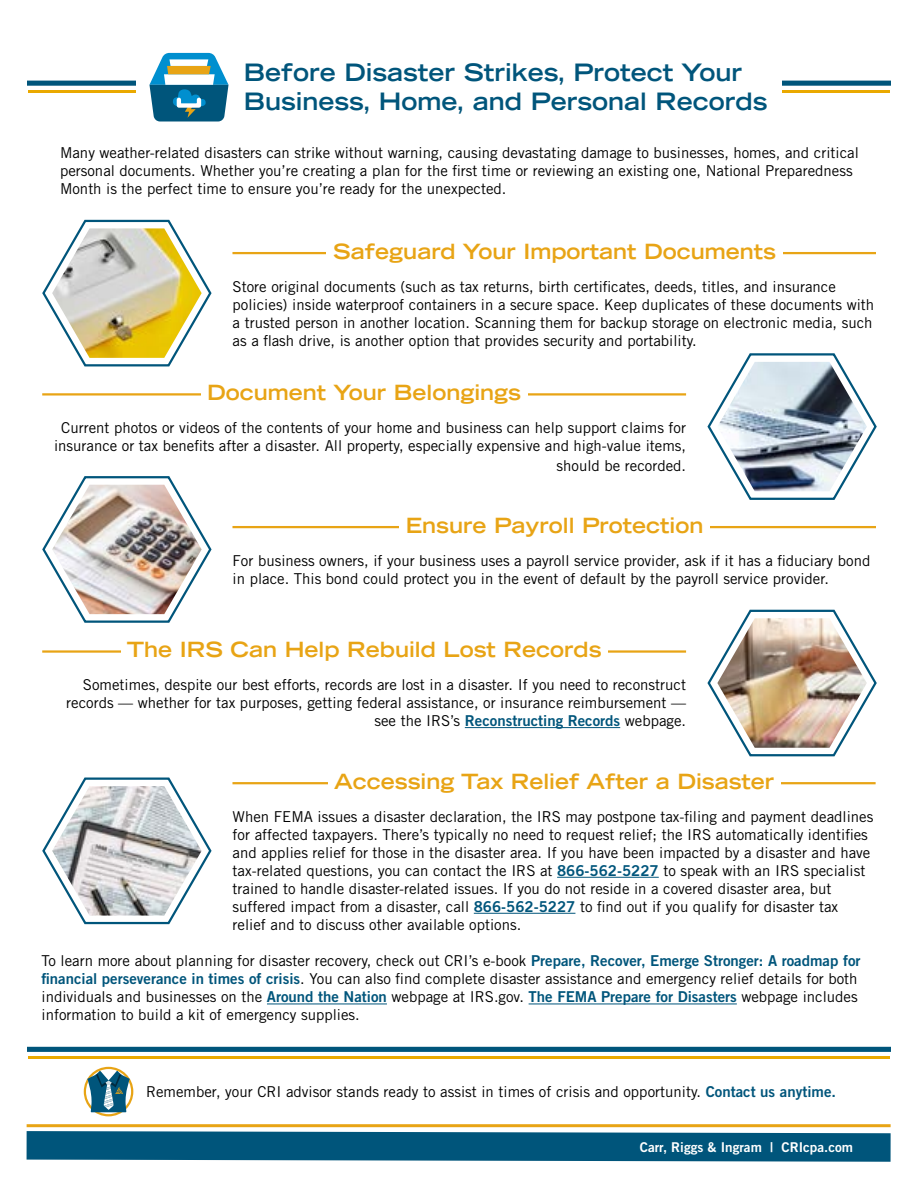
<style>
.page{position:relative;width:918px;height:1188px;background:#fff}
.page>*{position:absolute;margin:0;border:0;box-sizing:border-box;transform-origin:0 0}
.t1{font:700 expanded 24px/28.8px "Trade Gothic LT Std";color:#00557b}
.t2{font:700 expanded 21px "Trade Gothic LT Std";color:#e8a415}
.t3{font:15px/18px "Trade Gothic LT Std";color:#000}
.t4{font:15px "Trade Gothic LT Std Bd 2";color:#00557b}
.t5{font:13.5px "Trade Gothic LT Std Bd 2";color:#fff}
.s1{font-family:"Trade Gothic LT Std";color:#000}
.s2{font-family:"Trade Gothic LT Std Bd 2";color:#00557b}
</style>
<div class="page">
<div style="left:84px;top:1067px;width:49px;height:49px;border:2px solid #e8a415;border-radius:50%"></div>
<hr style="left:232px;top:252px;width:644px;height:2px;background:#e8a415">
<div style="left:326px;top:240px;width:457px;height:23px;background:#fff"></div>
<svg style="left:42px;top:219px;width:170px;height:148px"></svg>
<hr style="left:42px;top:393px;width:644px;height:3px;background:#e8a415">
<div style="left:201px;top:381px;width:326px;height:24px;background:#fff"></div>
<svg style="left:27px;top:81px;width:864px;height:5px"></svg>
<hr style="left:29px;top:90px;width:861px;height:3px;background:#eaa900">
<div style="left:136px;top:54px;width:646px;height:67px;background:#fff"></div>
<svg style="left:26px;top:1124px;width:865px;height:38px;background:#2f7492"></svg>
<hr style="left:27px;top:1124px;width:864px;height:3px;background:#e8a415">
<svg style="left:149px;top:53px;width:80px;height:69px"></svg>
<div style="left:177px;top:98px;width:24px;height:10px;border:4px solid #fff"></div>
<svg style="left:707px;top:353px;width:170px;height:147px"></svg>
<hr style="left:232px;top:526px;width:644px;height:2px;background:#e8a415">
<div style="left:399px;top:514px;width:311px;height:25px;background:#fff"></div>
<img style="left:42px;top:476px;width:170px;height:147px">
<hr style="left:42px;top:650px;width:644px;height:3px;background:#e8a415">
<div style="left:121px;top:639px;width:487px;height:24px;background:#fff"></div>
<hr style="left:465px;top:727px;width:155px;height:1px;background:#00557b">
<img style="left:707px;top:609px;width:170px;height:148px">
<hr style="left:232px;top:782px;width:644px;height:2px;background:#e8a415">
<div style="left:328px;top:770px;width:453px;height:23px;background:#fff"></div>
<hr style="left:557px;top:877px;width:102px;height:1px;background:#00557b">
<hr style="left:474px;top:913px;width:101px;height:1px;background:#00557b">
<svg style="left:42px;top:777px;width:170px;height:148px"></svg>
<hr style="left:267px;top:1004px;width:120px;height:1px;background:#00557b">
<hr style="left:529px;top:1004px;width:208px;height:1px;background:#00557b">
<svg style="left:87px;top:1071px;width:43px;height:41px"></svg>
<svg style="left:27px;top:1047px;width:864px;height:5px;background:#05587d"></svg>
<hr style="left:29px;top:1057px;width:861px;height:2px;background:#eaa900">
<h1 class="t1" style="left:244px;top:57px;width:525px">Before Disaster Strikes, Protect Your<br>Business, Home, and Personal Records</h1>
<p class="t3" style="left:60px;top:143px;width:800px">Many weather-related disasters can strike without warning, causing devastating damage to businesses, homes, and critical personal documents. Whether you’re creating a plan for the first time or reviewing an existing one, National Preparedness<br>Month is the perfect time to ensure you’re ready for the unexpected.</p>
<h2 class="t2" style="left:333px;top:238px;width:444px">Safeguard Your Important Documents</h2>
<p class="t3" style="left:233px;top:277px;width:643px">Store original documents (such as tax returns, birth certificates, deeds, titles, and insurance policies) inside waterproof containers in a secure space. Keep duplicates of these documents with a trusted person in another location. Scanning them for backup storage on electronic media, such as a flash drive, is another option that provides security and portability.</p>
<h2 class="t2" style="left:207px;top:379px;width:315px">Document Your Belongings</h2>
<p class="t3" style="left:54px;top:418px;width:634px;text-align:center">Current photos or videos of the contents of your home and business can help support claims for insurance or tax benefits after a disaster. All property, especially expensive and high-value items,</p>
<p class="t3" style="left:557px;top:456px;width:131px">should be recorded.</p>
<h2 class="t2" style="left:406px;top:512px;width:299px">Ensure Payroll Protection</h2>
<p class="t3" style="left:233px;top:551px;width:639px">For business owners, if your business uses a payroll service provider, ask if it has a fiduciary bond in place. This bond could protect you in the event of default by the payroll service provider.</p>
<h2 class="t2" style="left:127px;top:636px;width:476px">The IRS Can Help Rebuild Lost Records</h2>
<p class="t3" style="left:66px;top:676px;width:621px;text-align:right">Sometimes, despite our best efforts, records are lost in a disaster. If you need to reconstruct records — whether for tax purposes, getting federal assistance, or insurance reimbursement —</p>
<p class="t4" style="left:374px;top:711px;width:313px"><span class="s1">see the IRS’s</span> Reconstructing Records <span class="s1">webpage.</span></p>
<h2 class="t2" style="left:334px;top:768px;width:442px">Accessing Tax Relief After a Disaster</h2>
<p class="t3" style="left:233px;top:807px;width:642px">When FEMA issues a disaster declaration, the IRS may postpone tax-filing and payment deadlines for affected taxpayers. There’s typically no need to request relief; the IRS automatically identifies and applies relief for those in the disaster area. If you have been impacted by a disaster and have tax-related questions, you can contact the IRS at <span class="s2">866-562-5227</span> to speak with an IRS specialist trained to handle disaster-related issues. If you do not reside in a covered disaster area, but suffered impact from a disaster, call <span class="s2">866-562-5227</span> to find out if you qualify for disaster tax relief and to discuss other available options.</p>
<p class="t3" style="left:42px;top:952px;width:820px">To learn more about planning for disaster recovery, check out CRI’s e-book <span class="s2">Prepare, Recover, Emerge Stronger: A roadmap for financial perseverance in times of crisis</span>. You can also find complete disaster assistance and emergency relief details for both individuals and businesses on the <span class="s2">Around the Nation</span> webpage at IRS.gov. <span class="s2">The FEMA Prepare for Disasters</span> webpage includes information to build a kit of emergency supplies.</p>
<p class="t3" style="left:146px;top:1082px;width:691px">Remember, your CRI advisor stands ready to assist in times of crisis and opportunity. <span class="s2">Contact us anytime.</span></p>
<p class="t5" style="left:640px;top:1138px;width:215px">Carr, Riggs &amp; Ingram | CRIcpa.com</p>
</div>
